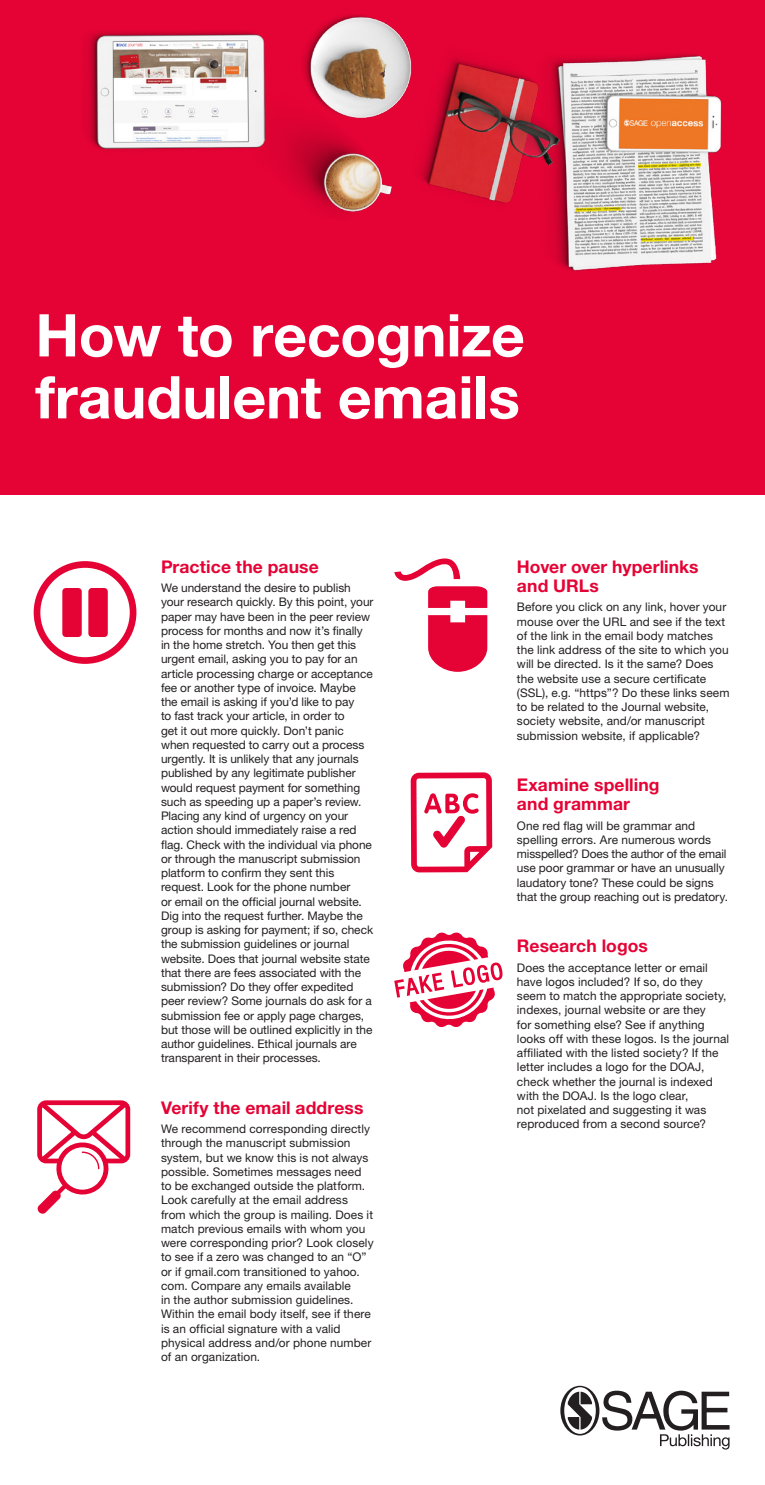
<style>
.page{position:relative;width:765px;height:1485px;background:#fff}
.page>*{position:absolute;margin:0;border:0;box-sizing:border-box;transform-origin:0 0}
.t1{font:700 59px/62px "Helvetica Neue LT Std";letter-spacing:-.005em;color:#fff}
.Heading_1{font:700 17.5px/19.2px "Helvetica Neue LT Std";letter-spacing:.005em;color:#e50335}
.Copy{font:11.88px/14.2px "Helvetica Neue LT Std";color:#231f20}
</style>
<div class="page">
<img style="left:0;top:0;width:765px;height:495px">
<svg style="left:560px;top:1386px;width:170px;height:64px"></svg>
<svg style="left:37px;top:1100px;width:93px;height:114px"></svg>
<svg style="left:428px;top:615px;width:59px;height:57px;background:#e8244f"></svg>
<svg style="left:394px;top:558px;width:93px;height:50px"></svg>
<svg style="left:34px;top:561px;width:102px;height:103px"></svg>
<div style="left:62px;top:588px;width:20px;height:49px;background:#e50335;border-radius:4px"></div>
<div style="left:88px;top:588px;width:20px;height:49px;background:#e50335;border-radius:4px"></div>
<svg style="left:394px;top:932px;width:109px;height:95px"></svg>
<svg style="left:411px;top:772px;width:81px;height:100px"></svg>
<p class="t1" style="left:35px;top:303px;width:491px">How to recognize fraudulent emails</p>
<p class="Heading_1" style="left:161px;top:556px;width:159px">Practice the pause</p>
<p class="Copy" style="left:161px;top:581px;width:214px">We understand the desire to publish your research quickly. By this point, your paper may have been in the peer review process for months and now it’s finally in the home stretch. You then get this urgent email, asking you to pay for an article processing charge or acceptance fee or another type of invoice. Maybe the email is asking if you’d like to pay<br>to fast track your article, in order to<br>get it out more quickly. Don’t panic when requested to carry out a process urgently. It is unlikely that any journals published by any legitimate publisher would request payment for something such as speeding up a paper’s review.<br>Placing any kind of urgency on your action should immediately raise a red flag. Check with the individual via phone or through the manuscript submission platform to confirm they sent this request. Look for the phone number<br>or email on the official journal website.<br>Dig into the request further. Maybe the group is asking for payment; if so, check the submission guidelines or journal website. Does that journal website state that there are fees associated with the submission? Do they offer expedited peer review? Some journals do ask for a submission fee or apply page charges, but those will be outlined explicitly in the author guidelines. Ethical journals are transparent in their processes.</p>
<p class="Heading_1" style="left:161px;top:1097px;width:204px">Verify the email address</p>
<p class="Copy" style="left:161px;top:1122px;width:214px">We recommend corresponding directly through the manuscript submission system, but we know this is not always possible. Sometimes messages need to be exchanged outside the platform.<br>Look carefully at the email address from which the group is mailing. Does it match previous emails with whom you were corresponding prior? Look closely to see if a zero was changed to an “O” or if gmail.com transitioned to yahoo. com. Compare any emails available<br>in the author submission guidelines.<br>Within the email body itself, see if there is an official signature with a valid physical address and/or phone number of an organization.</p>
<p class="Heading_1" style="left:517px;top:556px;width:183px">Hover over hyperlinks and URLs</p>
<p class="Copy" style="left:517px;top:600px;width:214px">Before you click on any link, hover your mouse over the URL and see if the text of the link in the email body matches the link address of the site to which you will be directed. Is it the same? Does the website use a secure certificate (SSL), e.g. “https”? Do these links seem to be related to the Journal website, society website, and/or manuscript submission website, if applicable?</p>
<p class="Heading_1" style="left:517px;top:775px;width:144px">Examine spelling and grammar</p>
<p class="Copy" style="left:517px;top:818px;width:213px">One red flag will be grammar and spelling errors. Are numerous words misspelled? Does the author of the email use poor grammar or have an unusually laudatory tone? These could be signs that the group reaching out is predatory.</p>
<p class="Heading_1" style="left:517px;top:936px;width:132px">Research logos</p>
<p class="Copy" style="left:517px;top:960px;width:214px">Does the acceptance letter or email have logos included? If so, do they seem to match the appropriate society, indexes, journal website or are they<br>for something else? See if anything looks off with these logos. Is the journal affiliated with the listed society? If the letter includes a logo for the DOAJ, check whether the journal is indexed with the DOAJ. Is the logo clear,<br>not pixelated and suggesting it was reproduced from a second source?</p>
</div>
